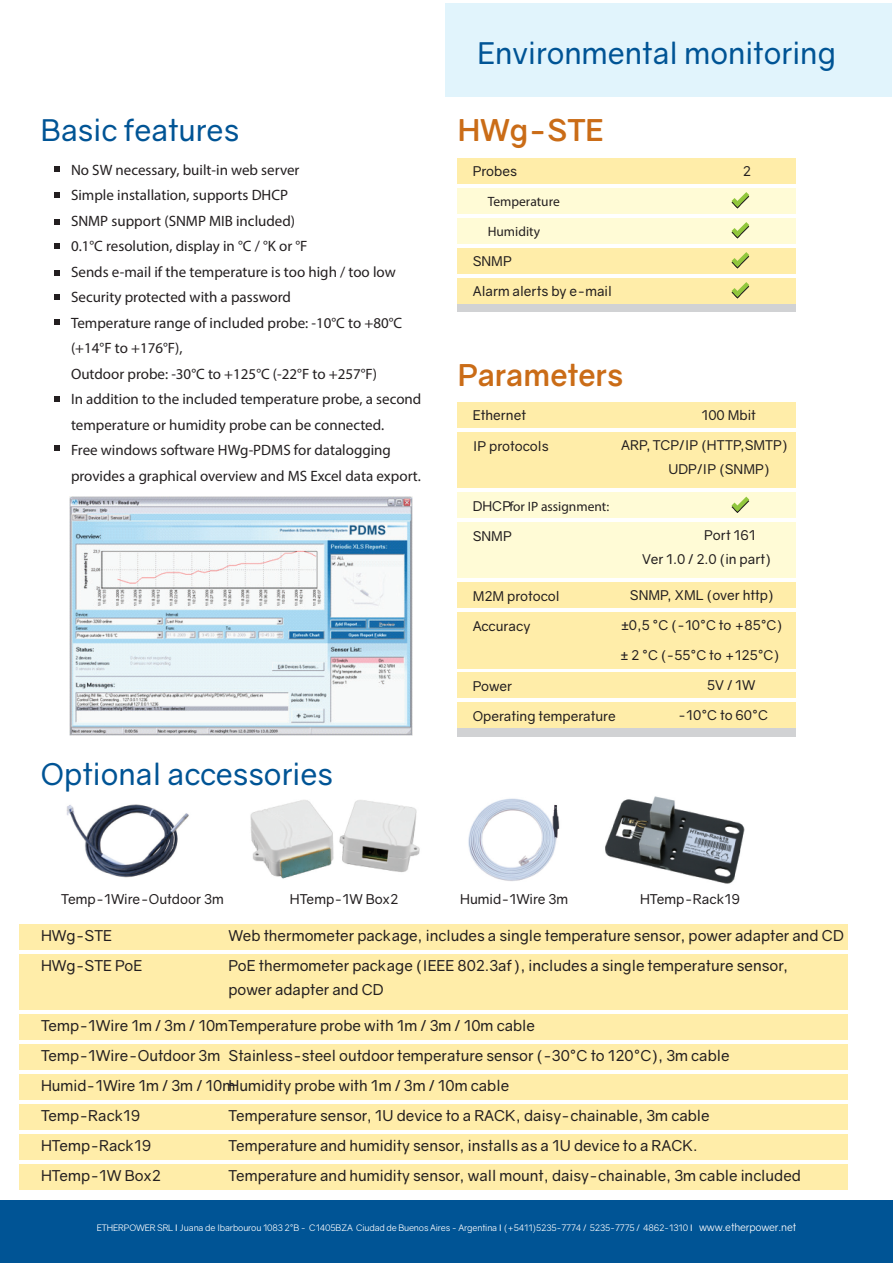
<style>
.page{position:relative;width:893px;height:1263px;background:#fff}
.page>*{position:absolute;margin:0;border:0;box-sizing:border-box;transform-origin:0 0}
.t1{font:30px "Gravity";color:#005495}
.t2{font:700 30px "Gravity";color:#ca6c17}
.t3{font:15px/24px "Gravity";color:#231f20}
.t4{font:15px/25.5px "Myriad Pro";color:#231f20}
.t5{font:13.65px "Gravity";color:#231f20}
.t6{font:13.5px/24px "Gravity";color:#231f20}
.t7{font:13.5px "Myriad Pro";color:#231f20}
.t8{font:9px "Gravity";letter-spacing:-.02em;color:#fff}
.s1{font-family:"Gravity"}
.s2{font-family:"Arial"}
.s3{font-style:inherit}
.s4{font-size:10.5px}
</style>
<div class="page">
<div style="left:458px;top:458px;width:338px;height:30px;background:#ffeda9"></div>
<div style="left:458px;top:522px;width:338px;height:56px;background:#fffbd6"></div>
<div style="left:458px;top:492px;width:338px;height:26px;background:#fffbd6"></div>
<div style="left:458px;top:432px;width:338px;height:26px;background:#ffeda9"></div>
<div style="left:458px;top:638px;width:338px;height:30px;background:#ffeda9"></div>
<div style="left:458px;top:612px;width:338px;height:26px;background:#ffeda9"></div>
<div style="left:458px;top:702px;width:338px;height:26px;background:#ffeda9"></div>
<div style="left:458px;top:672px;width:338px;height:26px;background:#ffeda9"></div>
<div style="left:20px;top:1164px;width:828px;height:26px;background:#ffeda9"></div>
<div style="left:20px;top:1134px;width:828px;height:26px;background:#ffeda9"></div>
<div style="left:20px;top:1104px;width:828px;height:26px;background:#ffeda9"></div>
<div style="left:20px;top:1074px;width:828px;height:26px;background:#ffeda9"></div>
<div style="left:20px;top:1044px;width:828px;height:26px;background:#ffeda9"></div>
<div style="left:20px;top:954px;width:828px;height:56px;background:#ffeda9"></div>
<div style="left:20px;top:1014px;width:828px;height:26px;background:#ffeda9"></div>
<div style="left:20px;top:924px;width:828px;height:26px;background:#ffeda9"></div>
<div style="left:458px;top:582px;width:338px;height:26px;background:#ffeda9"></div>
<div style="left:458px;top:402px;width:338px;height:26px;background:#ffeda9"></div>
<div style="left:458px;top:728px;width:338px;height:8px;background:#d1d2d4"></div>
<div style="left:458px;top:303px;width:338px;height:9px;background:#d1d2d4"></div>
<div style="left:458px;top:218px;width:338px;height:25px;background:#fffbd6"></div>
<div style="left:458px;top:188px;width:338px;height:25px;background:#fffbd6"></div>
<div style="left:458px;top:278px;width:338px;height:25px;background:#ffeda9"></div>
<div style="left:458px;top:248px;width:338px;height:25px;background:#ffeda9"></div>
<div style="left:458px;top:158px;width:338px;height:25px;background:#ffeda9"></div>
<svg style="left:54px;top:446px;width:5px;height:5px"></svg>
<svg style="left:54px;top:396px;width:5px;height:6px"></svg>
<svg style="left:54px;top:320px;width:5px;height:5px"></svg>
<svg style="left:54px;top:294px;width:5px;height:6px"></svg>
<svg style="left:54px;top:270px;width:5px;height:6px"></svg>
<svg style="left:54px;top:243px;width:5px;height:6px"></svg>
<svg style="left:54px;top:219px;width:5px;height:6px"></svg>
<svg style="left:54px;top:192px;width:5px;height:6px"></svg>
<svg style="left:54px;top:167px;width:5px;height:5px"></svg>
<img style="left:250px;top:800px;width:170px;height:79px">
<img style="left:605px;top:796px;width:140px;height:88px">
<img style="left:468px;top:798px;width:92px;height:83px">
<img style="left:66px;top:804px;width:123px;height:74px">
<div style="left:445px;top:3px;width:446px;height:93px;background:#e1f4fc"></div>
<svg style="left:731px;top:497px;width:18px;height:16px"></svg>
<svg style="left:731px;top:282px;width:18px;height:16px"></svg>
<svg style="left:731px;top:252px;width:18px;height:16px"></svg>
<svg style="left:731px;top:222px;width:18px;height:16px"></svg>
<svg style="left:731px;top:192px;width:18px;height:16px"></svg>
<img style="left:70px;top:496px;width:342px;height:239px">
<div style="left:0;top:1201px;width:893px;height:62px;background:#005495"></div>
<h1 class="t1" style="left:41px;top:112px;width:200px">Basic features</h1>
<p class="t4" style="left:71px;top:157px;width:352px">No SW necessary, built-in web server<br>Simple installation, supports DHCP<br>SNMP support (SNMP MIB included)<br>0.1°C resolution, display in °C / °K or °F<br>Sends e-mail if the temperature is too high / too low Security protected with a password<br>Temperature range of included probe: -10°C to +80°C (+14°F to +176°F),<br>Outdoor probe: -30°C to +125°C (-22°F to +257°F)<br>In addition to the included temperature probe, a second temperature or humidity probe can be connected.<br>Free windows software HWg-PDMS for datalogging provides a graphical overview and MS Excel data export.</p>
<h1 class="t1" style="left:41px;top:755px;width:294px">Optional accessories</h1>
<h1 class="t1" style="left:477px;top:34px;width:360px">Environmental monitoring</h1>
<h1 class="t2" style="left:458px;top:112px;width:148px">HWg-STE</h1>
<p class="t6" style="left:473px;top:159px;width:46px">Probes</p>
<p class="t6" style="left:743px;top:159px;width:10px">2</p>
<p class="t7" style="left:488px;top:193px;width:74px">Temperature</p>
<p class="t7" style="left:488px;top:223px;width:54px">Humidity</p>
<p class="t6" style="left:473px;top:249px;width:41px">SNMP</p>
<p class="t6" style="left:473px;top:279px;width:141px">Alarm alerts by e-mail</p>
<h1 class="t2" style="left:458px;top:356px;width:167px">Parameters</h1>
<p class="t6" style="left:473px;top:404px;width:55px">Ethernet</p>
<p class="t6" style="left:701px;top:403px;width:56px">100 Mbit</p>
<p class="t6" style="left:473px;top:434px;width:78px">IP protocols</p>
<p class="t7" style="left:473px;top:498px;width:138px"><span class="s1">DHCP</span>for IP assignment:</p>
<p class="t6" style="left:473px;top:524px;width:41px">SNMP</p>
<p class="t6" style="left:668px;top:433px;width:121px;text-indent:-47px">ARP, TCP/IP (HTTP,SMTP)<br>UDP/IP (SNMP)</p>
<p class="t6" style="left:642px;top:523px;width:130px;text-indent:62px">Port 161<br>Ver 1.0 / 2.0 (in part)</p>
<p class="t6" style="left:473px;top:584px;width:88px">M2M protocol</p>
<p class="t6" style="left:630px;top:583px;width:146px">SNMP, XML (over http)</p>
<p class="t6" style="left:473px;top:614px;width:59px">Accuracy</p>
<p class="t6" style="left:621px;top:613px;width:163px"><span class="s2">±</span>0,5 °C (-10°C to +85°C)</p>
<p class="t6" style="left:621px;top:643px;width:160px"><span class="s2">±</span> 2 °C (-55°C to +125°C)</p>
<p class="t6" style="left:473px;top:674px;width:41px">Power</p>
<p class="t6" style="left:707px;top:673px;width:50px">5V / 1W</p>
<p class="t6" style="left:473px;top:704px;width:144px">Operating temperature</p>
<p class="t6" style="left:678px;top:703px;width:91px">-10°C to 60°C</p>
<p class="t5" style="left:61px;top:891px;width:164px">Temp-1Wire-Outdoor 3m</p>
<p class="t5" style="left:290px;top:891px;width:110px">HTemp-1W Box2</p>
<p class="t5" style="left:460px;top:891px;width:110px">Humid-1Wire 3m</p>
<p class="t5" style="left:640px;top:891px;width:101px">HTemp-Rack19</p>
<p class="t3" style="left:41px;top:924px;width:73px">HWg-STE</p>
<p class="t3" style="left:228px;top:924px;width:617px">Web thermometer package, includes a single temperature sensor, power adapter and CD</p>
<p class="t3" style="left:41px;top:954px;width:103px">HWg-STE PoE</p>
<p class="t3" style="left:228px;top:954px;width:561px">PoE thermometer package (IEEE 802.3af ), includes a single temperature sensor, power adapter and CD</p>
<p class="t3" style="left:41px;top:1014px;width:495px">Temp-1Wire 1m / 3m / 10mTemperature probe with 1m / 3m / 10m cable</p>
<p class="t3" style="left:41px;top:1044px;width:690px">Temp-1Wire-Outdoor 3m Stainless-steel outdoor temperature sensor (-30°C to 120°C), 3m cable</p>
<p class="t3" style="left:41px;top:1074px;width:470px">Humid-1Wire 1m / 3m / 10mHumidity probe with 1m / 3m / 10m cable</p>
<p class="t3" style="left:41px;top:1104px;width:101px">Temp-Rack19</p>
<p class="t3" style="left:228px;top:1104px;width:483px">Temperature sensor, 1U device to a RACK, daisy-chainable, 3m cable</p>
<p class="t3" style="left:41px;top:1134px;width:112px">HTemp-Rack19</p>
<p class="t3" style="left:228px;top:1134px;width:471px">Temperature and humidity sensor, installs as a 1U device to a RACK.</p>
<p class="t3" style="left:41px;top:1164px;width:121px">HTemp-1W Box2</p>
<p class="t3" style="left:228px;top:1164px;width:574px">Temperature and humidity sensor, wall mount, daisy-chainable, 3m cable included</p>
<p class="t8" style="left:97px;top:1223px;width:701px">ETHERPOWER SRL <span class="s3">I</span> Juana de Ibarbourou 1083 2°B - C1405BZA Ciudad de Buenos Aires - Argentina <span class="s3">I</span> (+5411)5235-7774 / 5235-7775 / 4862-1310 <span class="s3">I</span> <span class="s4">www.etherpower.net</span></p>
</div>
